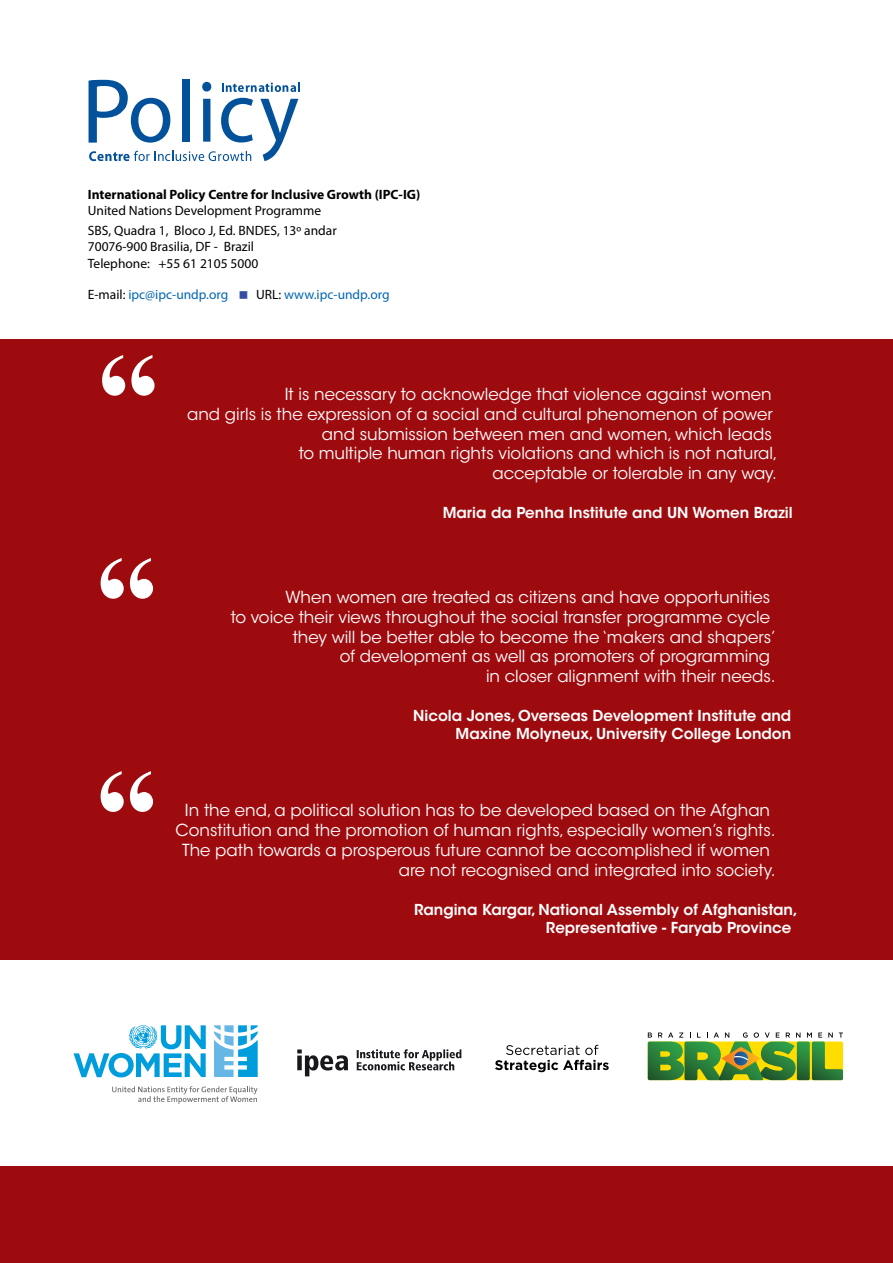
<style>
.page{position:relative;width:893px;height:1263px;background:#fff}
.page>*{position:absolute;margin:0;border:0;box-sizing:border-box;transform-origin:0 0}
.t1{font:700 124.8px "Times New Roman";color:#fff}
.t2{font:16.5px "ITC Avant Garde Std";color:#fff}
.t3{font:600 15px/18px "ITC Avant Garde Std";color:#fff;text-align:right}
.t4{font:13.5px/20.4px "Myriad Pro";color:#000}
.t5{font:700 13.5px "Myriad Pro";color:#000}
.t6{font:13.5px "Myriad Pro";color:#0066b3}
.s1{color:#000}
</style>
<div class="page">
<div style="left:0;top:339px;width:893px;height:924px;background:#9e0b0f"></div>
<div style="left:0;top:960px;width:893px;height:205px;background:#fff"></div>
<svg style="left:222px;top:82px;width:77px;height:10px"></svg>
<svg style="left:89px;top:80px;width:81px;height:63px"></svg>
<div style="left:182px;top:79px;width:8px;height:63px;background:#03519a"></div>
<svg style="left:202px;top:82px;width:9px;height:60px"></svg>
<svg style="left:221px;top:98px;width:32px;height:45px"></svg>
<svg style="left:260px;top:99px;width:38px;height:62px"></svg>
<svg style="left:89px;top:151px;width:162px;height:10px"></svg>
<svg style="left:74px;top:1025px;width:132px;height:52px"></svg>
<svg style="left:112px;top:1086px;width:146px;height:18px"></svg>
<svg style="left:214px;top:1025px;width:44px;height:52px"></svg>
<svg style="left:297px;top:1049px;width:51px;height:27px"></svg>
<svg style="left:357px;top:1049px;width:104px;height:21px"></svg>
<svg style="left:648px;top:1032px;width:195px;height:48px;background:#81a650"></svg>
<svg style="left:495px;top:1045px;width:114px;height:27px"></svg>
<p class="t5" style="left:88px;top:185px;width:334px">International Policy Centre for Inclusive Growth (IPC-IG)</p>
<p class="t4" style="left:88px;top:200px;width:250px">United Nations Development Programme<br>SBS, Quadra 1, Bloco J, Ed. BNDES, 13º andar</p>
<p class="t4" style="left:88px;top:238px;width:172px;line-height:16.2px">70076-900 Brasilia, DF - Brazil<br>Telephone: +55 61 2105 5000</p>
<p class="t6" style="left:88px;top:286px;width:142px"><span class="s1">E-mail:</span> ipc@ipc-undp.org</p>
<p class="t6" style="left:256px;top:286px;width:135px"><span class="s1">URL:</span> www.ipc-undp.org</p>
<h1 class="t1" style="left:97px;top:311px;width:64px">“</h1>
<h1 class="t1" style="left:96px;top:514px;width:64px">“</h1>
<h1 class="t1" style="left:96px;top:728px;width:64px">“</h1>
<p class="t2" style="left:285px;top:384px;width:488px">It is necessary to acknowledge that violence against women</p>
<p class="t2" style="left:187px;top:404px;width:587px">and girls is the expression of a social and cultural phenomenon of power</p>
<p class="t2" style="left:322px;top:424px;width:451px">and submission between men and women, which leads</p>
<p class="t2" style="left:299px;top:443px;width:480px">to multiple human rights violations and which is not natural,</p>
<p class="t2" style="left:492px;top:463px;width:286px">acceptable or tolerable in any way.</p>
<p class="t3" style="left:443px;top:504px;width:351px">Maria da Penha Institute and UN Women Brazil</p>
<p class="t2" style="left:285px;top:587px;width:486px">When women are treated as citizens and have opportunities</p>
<p class="t2" style="left:231px;top:607px;width:541px">to voice their views throughout the social transfer programme cycle</p>
<p class="t2" style="left:293px;top:627px;width:485px">they will be better able to become the ‘makers and shapers’</p>
<p class="t2" style="left:340px;top:646px;width:432px">of development as well as promoters of programming</p>
<p class="t2" style="left:486px;top:666px;width:291px">in closer alignment with their needs.</p>
<p class="t3" style="left:413px;top:707px;width:380px">Nicola Jones, Overseas Development Institute and<br>Maxine Molyneux, University College London</p>
<p class="t2" style="left:185px;top:800px;width:587px">In the end, a political solution has to be developed based on the Afghan</p>
<p class="t2" style="left:176px;top:820px;width:601px">Constitution and the promotion of human rights, especially women’s rights.</p>
<p class="t2" style="left:182px;top:840px;width:589px">The path towards a prosperous future cannot be accomplished if women</p>
<p class="t2" style="left:399px;top:859px;width:378px">are not recognised and integrated into society.</p>
<p class="t3" style="left:546px;top:900px;width:253px;text-align:left;text-indent:-132px">Rangina Kargar, National Assembly of Afghanistan,<br>Representative - Faryab Province</p>
</div>
